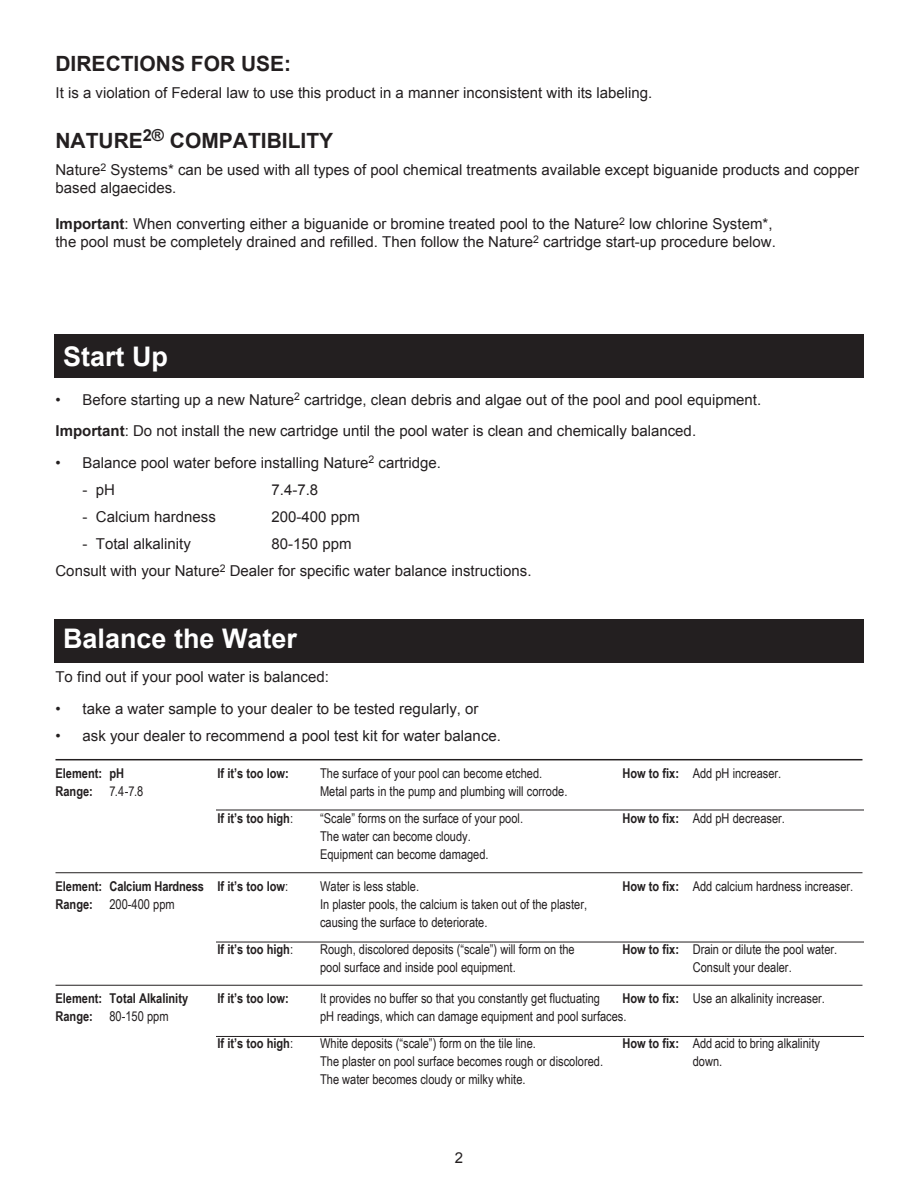
<style>
.page{position:relative;width:918px;height:1188px;background:#fff}
.page>*{position:absolute;margin:0;border:0;box-sizing:border-box;transform-origin:0 0}
.t1{font:700 27px "Arial";color:#fff}
.t2{font:700 21px "Arial";color:#231f20}
.t3{font:15px/18px "Arial";color:#231f20}
.t4{font:13.5px/18px "Arial Narrow";color:#231f20}
.t5{font:700 13.5px "Arial Narrow";color:#231f20}
.s1{font-weight:700}
.s2{color:#fff}
.s3{font-weight:400}
</style>
<div class="page">
<div style="left:54px;top:334px;width:810px;height:43px;background:#231f20"></div>
<div style="left:54px;top:620px;width:810px;height:43px;background:#231f20"></div>
<hr style="left:56px;top:759px;width:806px;height:1px;background:#231f20">
<hr style="left:56px;top:872px;width:806px;height:1px;background:#231f20">
<hr style="left:56px;top:985px;width:806px;height:1px;background:#231f20">
<hr style="left:216px;top:810px;width:648px;height:1px;background:#231f20">
<hr style="left:216px;top:942px;width:648px;height:1px;background:#231f20">
<hr style="left:216px;top:1036px;width:648px;height:1px;background:#231f20">
<h2 class="t2" style="left:56px;top:50px;width:237px">DIRECTIONS FOR USE:</h2>
<p class="t3" style="left:56px;top:84px;width:598px">It is a violation of Federal law to use this product in a manner inconsistent with its labeling.</p>
<h2 class="t2" style="left:56px;top:127px;width:279px">NATURE<sup>2®</sup> COMPATIBILITY</h2>
<p class="t3" style="left:55px;top:161px;width:805px">Nature<sup>2</sup> Systems* can be used with all types of pool chemical treatments available except biguanide products and copper based algaecides.</p>
<p class="t3" style="left:55px;top:215px;width:722px"><span class="s1">Important</span>: When converting either a biguanide or bromine treated pool to the Nature<sup>2</sup> low chlorine System*, the pool must be completely drained and refilled. Then follow the Nature<sup>2</sup> cartridge start-up procedure below.</p>
<h1 class="t1" style="left:63px;top:339px;width:107px">Start Up</h1>
<p class="t3" style="left:56px;top:384px;width:801px;line-height:31.5px">• Before starting up a new Nature<sup>2</sup> cartridge, clean debris and algae out of the pool and pool equipment.<br><span class="s1">Important</span>: Do not install the new cartridge until the pool water is clean and chemically balanced. <span class="s2">__________________</span></p>
<p class="t3" style="left:56px;top:454px;width:387px">• Balance pool water before installing Nature<sup>2</sup> cartridge.</p>
<p class="t3" style="left:83px;top:481px;width:34px">- pH</p>
<p class="t3" style="left:272px;top:481px;width:48px">7.4-7.8</p>
<p class="t3" style="left:83px;top:508px;width:135px">- Calcium hardness</p>
<p class="t3" style="left:272px;top:508px;width:90px">200-400 ppm</p>
<p class="t3" style="left:83px;top:535px;width:110px">- Total alkalinity</p>
<p class="t3" style="left:56px;top:530px;width:478px;line-height:27px;text-indent:216px">80-150 ppm<br>Consult with your Nature<sup>2</sup> Dealer for specific water balance instructions.</p>
<h1 class="t1" style="left:63px;top:621px;width:236px">Balance the Water</h1>
<p class="t3" style="left:56px;top:668px;width:275px">To find out if your pool water is balanced:</p>
<p class="t3" style="left:56px;top:700px;width:425px">• take a water sample to your dealer to be tested regularly, or</p>
<p class="t3" style="left:56px;top:727px;width:447px">• ask your dealer to recommend a pool test kit for water balance.</p>
<p class="t5" style="left:56px;top:763px;width:70px">Element: pH</p>
<p class="t5" style="left:218px;top:763px;width:73px">If it’s too low:</p>
<p class="t4" style="left:320px;top:764px;width:224px">The surface of your pool can become etched.</p>
<p class="t4" style="left:622px;top:764px;width:160px"><span class="s1">How to fix:</span> Add pH increaser.</p>
<p class="t4" style="left:56px;top:782px;width:89px"><span class="s1">Range:</span> 7.4-7.8</p>
<p class="t4" style="left:320px;top:782px;width:249px">Metal parts in the pump and plumbing will corrode.</p>
<p class="t5" style="left:218px;top:808px;width:77px">If it’s too high<span class="s3">:</span></p>
<p class="t4" style="left:320px;top:809px;width:205px">“Scale” forms on the surface of your pool.</p>
<p class="t4" style="left:622px;top:809px;width:164px"><span class="s1">How to fix:</span> Add pH decreaser.</p>
<p class="t4" style="left:320px;top:827px;width:170px">The water can become cloudy.<br>Equipment can become damaged.</p>
<p class="t5" style="left:56px;top:876px;width:234px">Element: Calcium Hardness If it’s too low<span class="s3">:</span></p>
<p class="t4" style="left:320px;top:877px;width:101px">Water is less stable.</p>
<p class="t4" style="left:623px;top:877px;width:232px"><span class="s1">How to fix:</span> Add calcium hardness increaser.</p>
<p class="t4" style="left:56px;top:895px;width:121px"><span class="s1">Range:</span> 200-400 ppm</p>
<p class="t4" style="left:320px;top:895px;width:269px">In plaster pools, the calcium is taken out of the plaster, causing the surface to deteriorate.</p>
<p class="t5" style="left:218px;top:939px;width:77px">If it’s too high<span class="s3">:</span></p>
<p class="t4" style="left:320px;top:940px;width:256px">Rough, discolored deposits (“scale”) will form on the</p>
<p class="t4" style="left:623px;top:940px;width:216px"><span class="s1">How to fix:</span> Drain or dilute the pool water.</p>
<p class="t4" style="left:320px;top:958px;width:197px">pool surface and inside pool equipment.</p>
<p class="t4" style="left:693px;top:958px;width:101px">Consult your dealer.</p>
<p class="t5" style="left:56px;top:988px;width:134px">Element: Total Alkalinity</p>
<p class="t5" style="left:218px;top:988px;width:73px">If it’s too low:</p>
<p class="t4" style="left:320px;top:989px;width:282px">It provides no buffer so that you constantly get fluctuating</p>
<p class="t4" style="left:623px;top:989px;width:204px"><span class="s1">How to fix:</span> Use an alkalinity increaser.</p>
<p class="t4" style="left:56px;top:1007px;width:115px"><span class="s1">Range:</span> 80-150 ppm</p>
<p class="t4" style="left:320px;top:1007px;width:308px">pH readings, which can damage equipment and pool surfaces.</p>
<p class="t5" style="left:218px;top:1033px;width:77px">If it’s too high<span class="s3">:</span></p>
<p class="t4" style="left:320px;top:1034px;width:217px">White deposits (“scale”) form on the tile line.</p>
<p class="t4" style="left:623px;top:1034px;width:199px"><span class="s1">How to fix:</span> Add acid to bring alkalinity</p>
<p class="t4" style="left:320px;top:1052px;width:285px">The plaster on pool surface becomes rough or discolored.</p>
<p class="t4" style="left:693px;top:1052px;width:31px">down.</p>
<p class="t4" style="left:320px;top:1070px;width:207px">The water becomes cloudy or milky white.</p>
<p class="t3" style="left:455px;top:1149px;width:10px">2</p>
</div>
